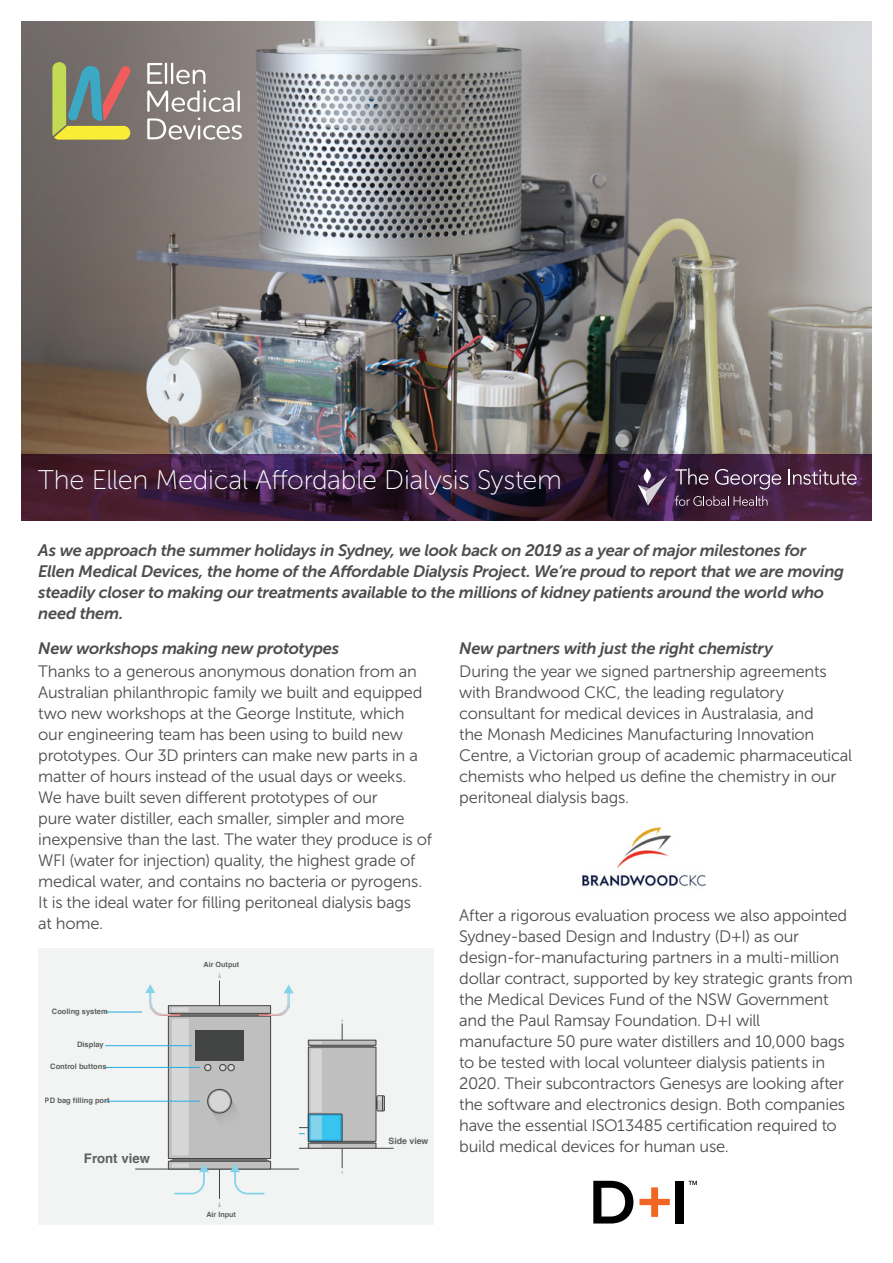
<style>
.page{position:relative;width:893px;height:1263px;background:#fff}
.page>*{position:absolute;margin:0;border:0;box-sizing:border-box;transform-origin:0 0}
.t1{font:27px "Museo Sans 100";letter-spacing:-.01em;color:#fff}
.t2{font:16.5px/21px "Museo Sans 300";letter-spacing:-.015em;color:#4d4d4f}
.t3{font:italic 16.5px/21px "Museo Sans 700";letter-spacing:-.015em;color:#4d4d4f}
.t4{font:700 13.2px "Helvetica";color:#5e5f5f}
.t5{font:700 8.7px "Helvetica";color:#5e5f5f}
.t6{font:700 7.5px "Helvetica";color:#5e5f5f}
.t7{font:700 7.2px "Helvetica";color:#5e5f5f}
.t8{font:700 4.95px "Helvetica";color:#5e5f5f}
</style>
<div class="page">
<img style="left:582px;top:827px;width:124px;height:60px">
<svg style="left:593px;top:1181px;width:40px;height:42px"></svg>
<div style="left:676px;top:1181px;width:8px;height:42px;background:#000"></div>
<svg style="left:688px;top:1181px;width:9px;height:4px"></svg>
<svg style="left:639px;top:1187px;width:31px;height:30px"></svg>
<img style="left:21px;top:21px;width:851px;height:433px">
<svg style="left:21px;top:454px;width:851px;height:67px;background:#3b1c37"></svg>
<svg style="left:52px;top:62px;width:79px;height:78px;background:#95996c"></svg>
<svg style="left:147px;top:63px;width:15px;height:21px"></svg>
<hr style="left:165px;top:63px;width:2px;height:21px;background:#fff">
<hr style="left:171px;top:63px;width:2px;height:21px;background:#fff">
<svg style="left:176px;top:70px;width:29px;height:14px"></svg>
<svg style="left:147px;top:90px;width:87px;height:22px"></svg>
<hr style="left:238px;top:90px;width:2px;height:22px;background:#fff">
<svg style="left:147px;top:118px;width:95px;height:22px"></svg>
<div style="left:267px;top:948px;width:167px;height:277px;background:#f2f4f4"></div>
<hr style="left:267px;top:1148px;width:126px;height:1px;background:#434444">
<hr style="left:342px;top:1023px;width:1px;height:145px;background:#434343">
<div style="left:308px;top:1040px;width:68px;height:5px;border:1px solid #434444"></div>
<div style="left:308px;top:1047px;width:68px;height:94px;background:#c0bfbf"></div>
<div style="left:308px;top:1047px;width:68px;height:94px;border:1px solid #434444"></div>
<hr style="left:292px;top:1127px;width:50px;height:1px;background:#434343">
<div style="left:377px;top:1096px;width:7px;height:15px;border:1px solid #434444"></div>
<div style="left:311px;top:1049px;width:11px;height:63px;background:#d6d6d6"></div>
<svg style="left:308px;top:1041px;width:68px;height:6px"></svg>
<svg style="left:308px;top:1096px;width:75px;height:51px"></svg>
<hr style="left:271px;top:1133px;width:34px;height:1px;background:#26abe2">
<div style="left:38px;top:948px;width:260px;height:277px;background:#f2f4f4"></div>
<hr style="left:136px;top:1168px;width:162px;height:1px;background:#434444">
<hr style="left:219px;top:980px;width:1px;height:219px;background:#434343">
<div style="left:168px;top:1006px;width:103px;height:7px;background:#c0bfbf"></div>
<div style="left:168px;top:1005px;width:103px;height:9px;border:1px solid #434444"></div>
<div style="left:168px;top:1016px;width:103px;height:142px;background:#c0bfbf"></div>
<div style="left:168px;top:1016px;width:103px;height:143px;border:1px solid #434444"></div>
<div style="left:195px;top:1030px;width:49px;height:31px;background:#434444"></div>
<div style="left:172px;top:1019px;width:17px;height:136px;background:#d6d6d6;border-radius:2px"></div>
<div style="left:172px;top:1007px;width:17px;height:5px;background:#d6d6d6"></div>
<svg style="left:208px;top:1089px;width:28px;height:30px"></svg>
<svg style="left:208px;top:1089px;width:23px;height:24px"></svg>
<div style="left:207px;top:1089px;width:24px;height:24px;border:1px solid #434444;border-radius:50%"></div>
<div style="left:209px;top:1091px;width:21px;height:20px;background:#d6d6d6;border-radius:50%"></div>
<div style="left:205px;top:1064px;width:6px;height:7px;background:#606060;border-radius:50%"></div>
<div style="left:204px;top:1064px;width:7px;height:7px;border:1px solid #434444;border-radius:50%"></div>
<svg style="left:206px;top:1065px;width:4px;height:5px"></svg>
<div style="left:220px;top:1064px;width:6px;height:7px;border:1px solid #434444;border-radius:50%"></div>
<div style="left:228px;top:1064px;width:6px;height:7px;border:1px solid #434444;border-radius:50%"></div>
<svg style="left:221px;top:1065px;width:12px;height:5px"></svg>
<svg style="left:168px;top:1159px;width:103px;height:36px"></svg>
<img style="left:260px;top:993px;width:30px;height:23px">
<svg style="left:284px;top:985px;width:10px;height:8px"></svg>
<svg style="left:168px;top:1013px;width:103px;height:3px"></svg>
<img style="left:149px;top:992px;width:30px;height:23px">
<svg style="left:145px;top:984px;width:10px;height:9px"></svg>
<hr style="left:105px;top:1012px;width:37px;height:1px;background:#26abe2">
<hr style="left:105px;top:1045px;width:87px;height:1px;background:#26abe2">
<hr style="left:105px;top:1101px;width:95px;height:1px;background:#26abe2">
<hr style="left:105px;top:1067px;width:95px;height:1px;background:#26abe2">
<svg style="left:675px;top:468px;width:33px;height:17px"></svg>
<svg style="left:715px;top:469px;width:66px;height:20px"></svg>
<svg style="left:789px;top:469px;width:68px;height:16px"></svg>
<svg style="left:675px;top:496px;width:92px;height:10px"></svg>
<svg style="left:638px;top:468px;width:29px;height:38px"></svg>
<h1 class="t1" style="left:38px;top:465px;width:525px">The Ellen Medical Affordable Dialysis System</h1>
<p class="t3" style="left:38px;top:540px;width:807px">As we approach the summer holidays in Sydney, we look back on 2019 as a year of major milestones for Ellen Medical Devices, the home of the Affordable Dialysis Project. We’re proud to report that we are moving steadily closer to making our treatments available to the millions of kidney patients around the world who need them.</p>
<p class="t3" style="left:38px;top:638px;width:303px">New workshops making new prototypes</p>
<p class="t2" style="left:38px;top:661px;width:395px">Thanks to a generous anonymous donation from an Australian philanthropic family we built and equipped two new workshops at the George Institute, which our engineering team has been using to build new prototypes. Our 3D printers can make new parts in a matter of hours instead of the usual days or weeks.<br>We have built seven different prototypes of our<br>pure water distiller, each smaller, simpler and more inexpensive than the last. The water they produce is of WFI (water for injection) quality, the highest grade of medical water, and contains no bacteria or pyrogens.<br>It is the ideal water for filling peritoneal dialysis bags<br>at home.</p>
<p class="t3" style="left:459px;top:638px;width:315px">New partners with just the right chemistry</p>
<p class="t2" style="left:459px;top:661px;width:395px">During the year we signed partnership agreements with Brandwood CKC, the leading regulatory consultant for medical devices in Australasia, and<br>the Monash Medicines Manufacturing Innovation Centre, a Victorian group of academic pharmaceutical chemists who helped us define the chemistry in our peritoneal dialysis bags.</p>
<p class="t2" style="left:459px;top:905px;width:395px">After a rigorous evaluation process we also appointed Sydney-based Design and Industry (D+I) as our design-for-manufacturing partners in a multi-million dollar contract, supported by key strategic grants from the Medical Devices Fund of the NSW Government and the Paul Ramsay Foundation. D+I will manufacture 50 pure water distillers and 10,000 bags to be tested with local volunteer dialysis patients in 2020. Their subcontractors Genesys are looking after the software and electronics design. Both companies have the essential ISO13485 certification required to build medical devices for human use.</p>
<p class="t7" style="left:204px;top:959px;width:37px">Air Output</p>
<p class="t6" style="left:52px;top:1005px;width:57px">Cooling system</p>
<p class="t6" style="left:77px;top:1039px;width:28px">Display</p>
<p class="t6" style="left:50px;top:1060px;width:58px">Control buttons</p>
<p class="t8" style="left:66px;top:1062px;width:19px">Display</p>
<p class="t8" style="left:44px;top:1098px;width:44px">PD bag filling port</p>
<p class="t6" style="left:45px;top:1094px;width:66px">PD bag filling port</p>
<p class="t5" style="left:389px;top:1134px;width:41px">Side view</p>
<p class="t4" style="left:84px;top:1148px;width:68px">Front view</p>
<p class="t7" style="left:206px;top:1209px;width:31px">Air Input</p>
</div>
